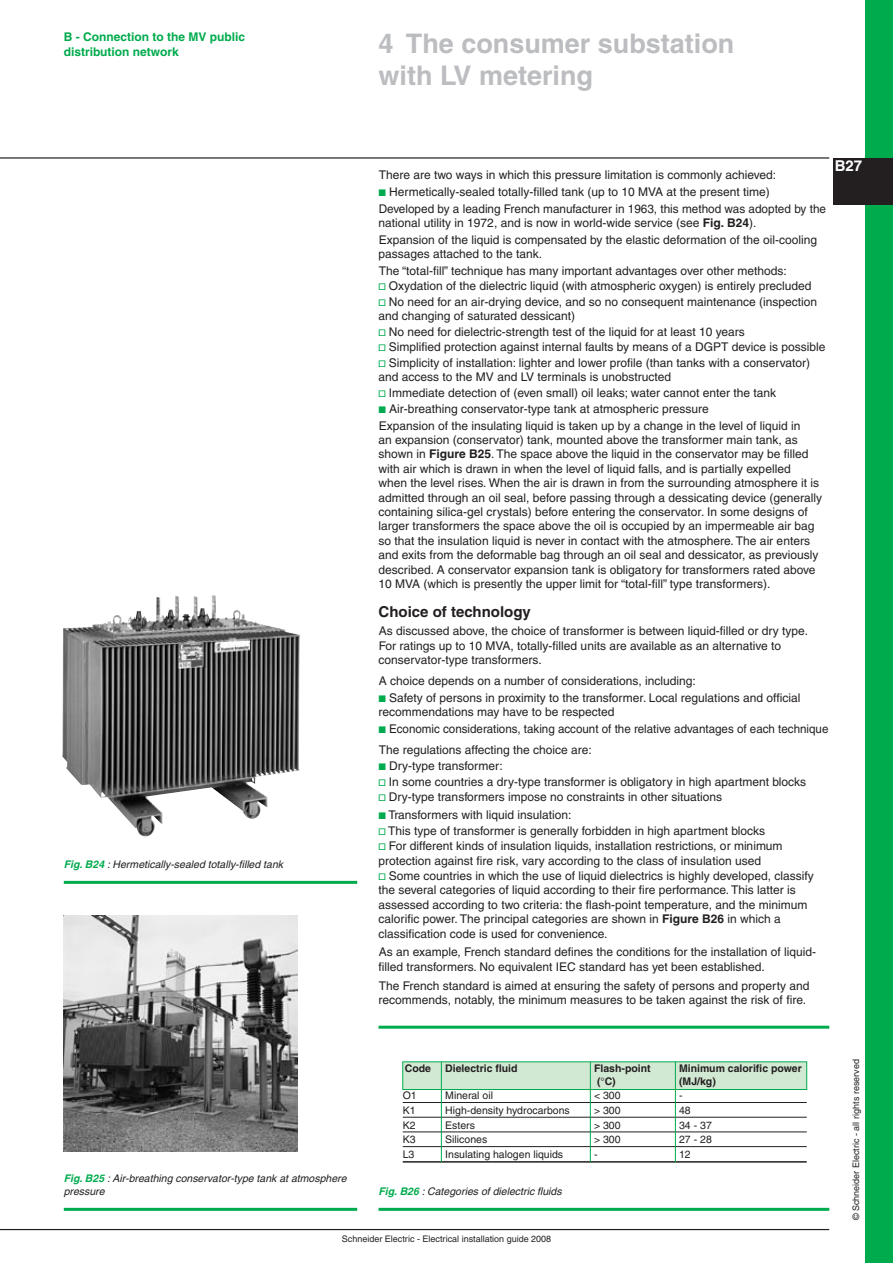
<style>
.page{position:relative;width:893px;height:1263px;background:#fff}
.page>*{position:absolute;margin:0;border:0;box-sizing:border-box;transform-origin:0 0}
.t1{font:700 27px/32.4px "Helvetica";color:#bcbdc0}
.t2{font:700 15px "Helvetica";color:#231f20}
.t3{font:700 15px "Helvetica";color:#fff}
.t4{font:12px/14.4px "Helvetica";color:#231f20}
.t5{font:700 12px/14.4px "Helvetica";color:#00ab4d}
.t6{font:italic 10.5px/12.6px "Helvetica";color:#231f20}
.t7{font:10.5px "Helvetica";color:#231f20}
.t8{font:700 10.5px "Helvetica";color:#231f20}
.t9{font:9px "Helvetica";color:#231f20}
.s1{font-weight:700;color:#00ab4d}
.s2{font-family:"Graph Sch";color:#00ab4d}
.s3{font-weight:700}
.s4{font-weight:400}
</style>
<div class="page">
<hr style="left:0;top:1229px;width:829px;height:1px;background:#231f20">
<hr style="left:0;top:157px;width:829px;height:2px;background:#231f20">
<div style="left:865px;top:203px;width:28px;height:1060px;background:#00ab4d"></div>
<div style="left:865px;top:0;width:28px;height:158px;background:#00ab4d"></div>
<div style="left:833px;top:159px;width:60px;height:46px;background:#231f20"></div>
<hr style="left:64px;top:1208px;width:293px;height:3px;background:#00ab4d">
<hr style="left:64px;top:881px;width:293px;height:3px;background:#00ab4d">
<img style="left:64px;top:915px;width:234px;height:236px">
<hr style="left:378px;top:1208px;width:451px;height:3px;background:#00ab4d">
<hr style="left:378px;top:1026px;width:451px;height:3px;background:#00ab4d">
<div style="left:403px;top:1062px;width:404px;height:27px;background:#d1e9d3"></div>
<hr style="left:403px;top:1102px;width:404px;height:1px;background:#231f20">
<hr style="left:403px;top:1117px;width:404px;height:1px;background:#231f20">
<hr style="left:403px;top:1132px;width:404px;height:1px;background:#231f20">
<hr style="left:403px;top:1146px;width:404px;height:1px;background:#231f20">
<hr style="left:403px;top:1161px;width:404px;height:1px;background:#231f20">
<hr style="left:441px;top:1062px;width:1px;height:100px;background:#00ab4d">
<hr style="left:590px;top:1062px;width:1px;height:100px;background:#00ab4d">
<hr style="left:675px;top:1062px;width:1px;height:100px;background:#00ab4d">
<img style="left:62px;top:595px;width:239px;height:241px">
<p class="t5" style="left:64px;top:30px;width:183px">B - Connection to the MV public distribution network</p>
<p class="t6" style="left:64px;top:858px;width:221px"><span class="s1">Fig. B24</span> : Hermetically-sealed totally-filled tank</p>
<p class="t6" style="left:64px;top:1172px;width:284px"><span class="s1">Fig. B25</span> : Air-breathing conservator-type tank at atmosphere pressure</p>
<h1 class="t1" style="left:378px;top:27px;width:357px">4 The consumer substation with LV metering</h1>
<p class="t3" style="left:835px;top:157px;width:29px">B27</p>
<p class="t4" style="left:379px;top:167px;width:449px;line-height:16.5px">There are two ways in which this pressure limitation is commonly achieved:<br><span class="s2">b</span> Hermetically-sealed totally-filled tank (up to 10 MVA at the present time)<br>Developed by a leading French manufacturer in 1963, this method was adopted by the</p>
<p class="t4" style="left:379px;top:214px;width:440px;line-height:16.6px">national utility in 1972, and is now in world-wide service (see <span class="s3">Fig. B24</span>).<br>Expansion of the liquid is compensated by the elastic deformation of the oil-cooling</p>
<p class="t4" style="left:379px;top:246px;width:440px;line-height:15.9px">passages attached to the tank.<br>The “total-fill” technique has many important advantages over other methods:<br><span class="s2">v</span> Oxydation of the dielectric liquid (with atmospheric oxygen) is entirely precluded <span class="s2">v</span> No need for an air-drying device, and so no consequent maintenance (inspection</p>
<p class="t4" style="left:379px;top:308px;width:448px;line-height:15.6px">and changing of saturated dessicant)<br><span class="s2">v</span> No need for dielectric-strength test of the liquid for at least 10 years<br><span class="s2">v</span> Simplified protection against internal faults by means of a DGPT device is possible <span class="s2">v</span> Simplicity of installation: lighter and lower profile (than tanks with a conservator)</p>
<p class="t4" style="left:379px;top:369px;width:423px;line-height:16.2px">and access to the MV and LV terminals is unobstructed<br><span class="s2">v</span> Immediate detection of (even small) oil leaks; water cannot enter the tank<br><span class="s2">b</span> Air-breathing conservator-type tank at atmospheric pressure<br>Expansion of the insulating liquid is taken up by a change in the level of liquid in</p>
<p class="t4" style="left:379px;top:433px;width:445px">an expansion (conservator) tank, mounted above the transformer main tank, as shown in <span class="s3">Figure B25</span>. The space above the liquid in the conservator may be filled with air which is drawn in when the level of liquid falls, and is partially expelled when the level rises. When the air is drawn in from the surrounding atmosphere it is admitted through an oil seal, before passing through a dessicating device (generally containing silica-gel crystals) before entering the conservator. In some designs of larger transformers the space above the oil is occupied by an impermeable air bag so that the insulation liquid is never in contact with the atmosphere. The air enters and exits from the deformable bag through an oil seal and dessicator, as previously described. A conservator expansion tank is obligatory for transformers rated above 10 MVA (which is presently the upper limit for “total-fill” type transformers).</p>
<p class="t2" style="left:378px;top:602px;width:154px">Choice of technology</p>
<p class="t4" style="left:379px;top:624px;width:431px">As discussed above, the choice of transformer is between liquid-filled or dry type.<br>For ratings up to 10 MVA, totally-filled units are available as an alternative to conservator-type transformers.</p>
<p class="t4" style="left:379px;top:673px;width:423px;line-height:16.5px">A choice depends on a number of considerations, including:<br><span class="s2">b</span> Safety of persons in proximity to the transformer. Local regulations and official</p>
<p class="t4" style="left:379px;top:704px;width:451px;line-height:16.5px">recommendations may have to be respected<br><span class="s2">b</span> Economic considerations, taking account of the relative advantages of each technique</p>
<p class="t4" style="left:379px;top:741px;width:429px;line-height:15.9px">The regulations affecting the choice are:<br><span class="s2">b</span> Dry-type transformer:<br><span class="s2">v</span> In some countries a dry-type transformer is obligatory in high apartment blocks <span class="s2">v</span> Dry-type transformers impose no constraints in other situations</p>
<p class="t4" style="left:379px;top:807px;width:405px;line-height:15.5px"><span class="s2">b</span> Transformers with liquid insulation:<br><span class="s2">v</span> This type of transformer is generally forbidden in high apartment blocks<br><span class="s2">v</span> For different kinds of insulation liquids, installation restrictions, or minimum</p>
<p class="t4" style="left:379px;top:852px;width:437px;line-height:15.5px">protection against fire risk, vary according to the class of insulation used<br><span class="s2">v</span> Some countries in which the use of liquid dielectrics is highly developed, classify</p>
<p class="t4" style="left:379px;top:883px;width:430px">the several categories of liquid according to their fire performance. This latter is assessed according to two criteria: the flash-point temperature, and the minimum calorific power. The principal categories are shown in <span class="s3">Figure B26</span> in which a classification code is used for convenience.</p>
<p class="t4" style="left:379px;top:945px;width:439px">As an example, French standard defines the conditions for the installation of liquid&shy;filled transformers. No equivalent IEC standard has yet been established.</p>
<p class="t4" style="left:379px;top:978px;width:432px">The French standard is aimed at ensuring the safety of persons and property and recommends, notably, the minimum measures to be taken against the risk of fire.</p>
<p class="t8" style="left:405px;top:1062px;width:28px">Code</p>
<p class="t8" style="left:445px;top:1062px;width:74px">Dielectric fluid</p>
<p class="t8" style="left:594px;top:1062px;width:58px">Flash-point</p>
<p class="t8" style="left:679px;top:1062px;width:124px">Minimum calorific power</p>
<p class="t8" style="left:597px;top:1074px;width:20px">(<span class="s4">°</span>C)</p>
<p class="t8" style="left:679px;top:1074px;width:38px">(MJ/kg)</p>
<p class="t7" style="left:403px;top:1089px;width:16px">O1</p>
<p class="t7" style="left:445px;top:1089px;width:49px">Mineral oil</p>
<p class="t7" style="left:594px;top:1089px;width:28px">&lt; 300</p>
<p class="t7" style="left:679px;top:1089px;width:5px">-</p>
<p class="t7" style="left:403px;top:1104px;width:14px">K1</p>
<p class="t7" style="left:445px;top:1104px;width:126px">High-density hydrocarbons</p>
<p class="t7" style="left:594px;top:1104px;width:28px">&gt; 300</p>
<p class="t7" style="left:679px;top:1104px;width:13px">48</p>
<p class="t7" style="left:403px;top:1119px;width:14px">K2</p>
<p class="t7" style="left:445px;top:1119px;width:31px">Esters</p>
<p class="t7" style="left:594px;top:1119px;width:28px">&gt; 300</p>
<p class="t7" style="left:679px;top:1119px;width:34px">34 - 37</p>
<p class="t7" style="left:403px;top:1134px;width:14px">K3</p>
<p class="t7" style="left:445px;top:1134px;width:44px">Silicones</p>
<p class="t7" style="left:594px;top:1134px;width:28px">&gt; 300</p>
<p class="t7" style="left:679px;top:1134px;width:34px">27 - 28</p>
<p class="t7" style="left:403px;top:1148px;width:13px">L3</p>
<p class="t7" style="left:445px;top:1148px;width:119px">Insulating halogen liquids</p>
<p class="t7" style="left:594px;top:1148px;width:5px">-</p>
<p class="t7" style="left:679px;top:1148px;width:13px">12</p>
<p class="t6" style="left:378px;top:1185px;width:185px"><span class="s1">Fig. B26</span> : Categories of dielectric fluids</p>
<p class="t9" style="left:851px;top:1220px;width:162px;rotate:-90deg">© Schneider Electric - all rights reserved</p>
<p class="t9" style="left:342px;top:1234px;width:211px">Schneider Electric - Electrical installation guide 2008</p>
</div>
